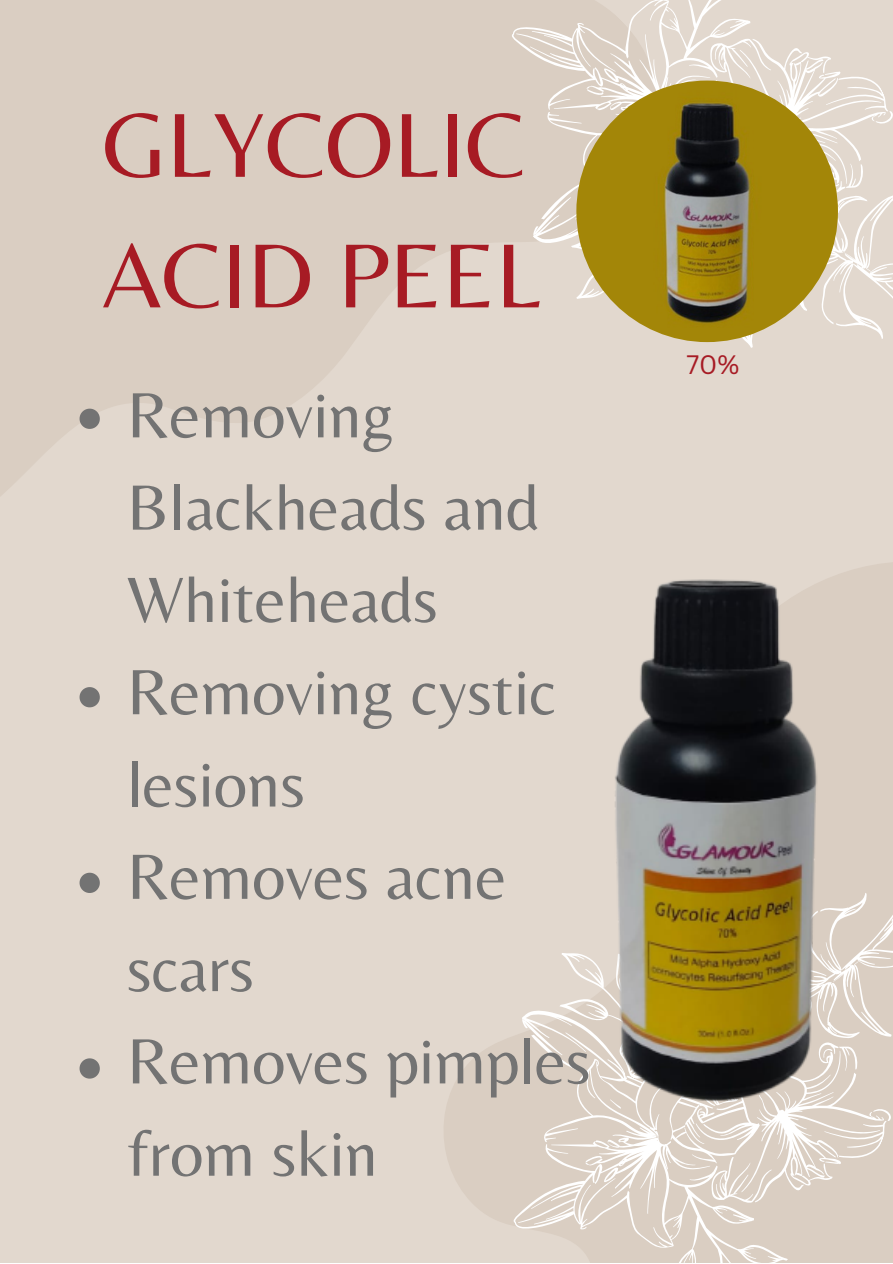
<style>
.page{position:relative;width:893px;height:1264px;background:#fff}
.page>*{position:absolute;margin:0;border:0;box-sizing:border-box;transform-origin:0 0}
.t1{font:94.5px/130.5px "Belleza";color:#a71b24}
.t2{font:66.45px/92.2px "Belleza";color:#737373}
.t3{font:25.95px "Canva Sans";color:#a71b24}
</style>
<div class="page">
<div style="left:0;top:0;width:892px;height:1262px;background:#e2d8ce"></div>
<svg style="left:0;top:0;width:510px;height:496px;fill:#dacec2"></svg>
<svg style="left:510px;top:0;width:382px;height:348px"></svg>
<svg style="left:435px;top:1049px;width:76px;height:214px"></svg>
<img style="left:576px;top:81px;width:261px;height:261px;border-radius:50%">
<img style="left:486px;top:460px;width:406px;height:802px">
<svg style="left:80px;top:408px;width:20px;height:21px"></svg>
<svg style="left:80px;top:687px;width:20px;height:20px"></svg>
<svg style="left:80px;top:872px;width:20px;height:21px"></svg>
<svg style="left:80px;top:1058px;width:20px;height:20px"></svg>
<p class="t1" style="left:102px;top:78px;width:441px">GLYCOLIC<br>ACID PEEL</p>
<p class="t2" style="left:127px;top:368px;width:465px">Removing<br>Blackheads and<br>Whiteheads<br>Removing cystic lesions<br>Removes acne scars<br>Removes pimples from skin</p>
<p class="t3" style="left:686px;top:346px;width:54px">70%</p>
</div>
